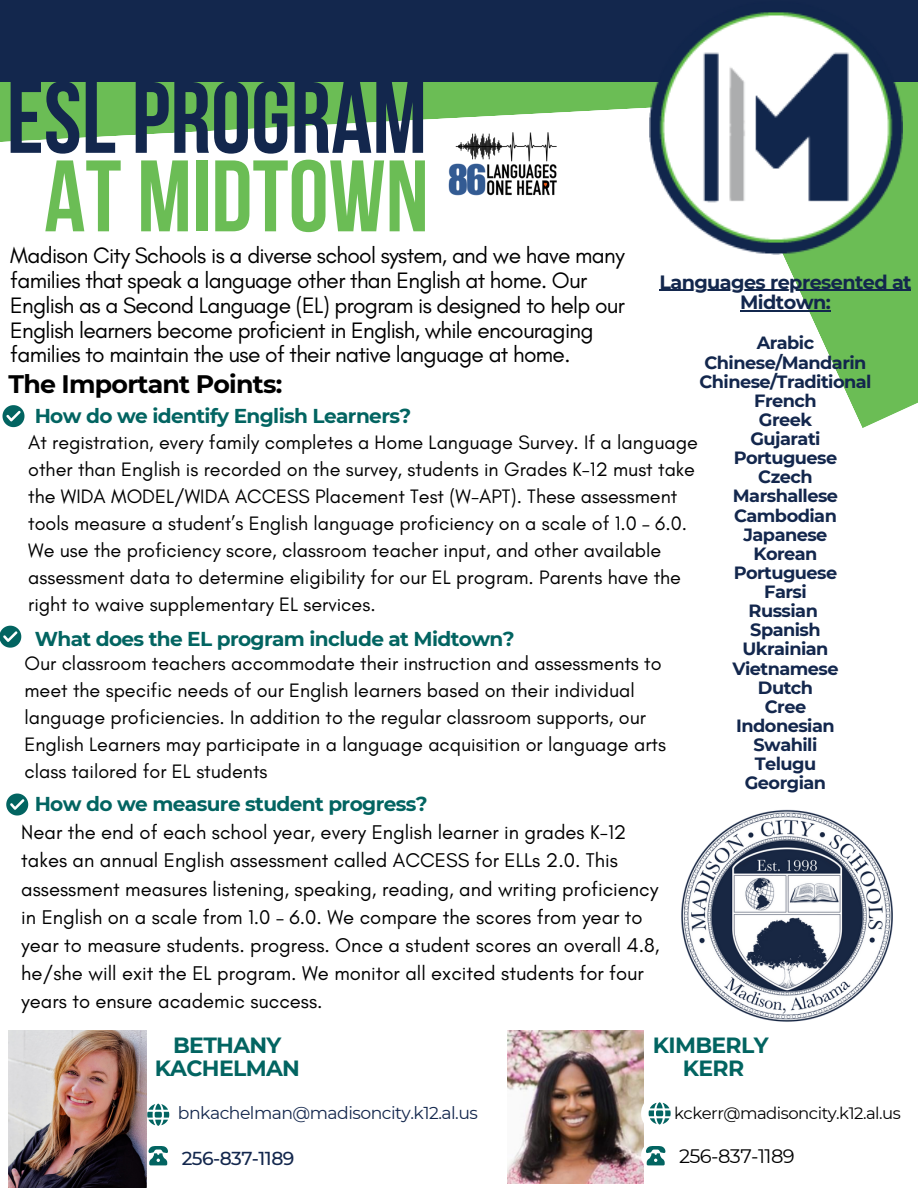
<style>
.page{position:relative;width:918px;height:1188px;background:#fff}
.page>*{position:absolute;margin:0;border:0;box-sizing:border-box;transform-origin:0 0}
.t1{font:700 101.25px "Bebas Neue";color:#13274d}
.t2{font:700 101.25px "Bebas Neue";color:#6bbd55}
.t3{font:700 25.2px "Montserrat";letter-spacing:-.03em;color:#000}
.t4{font:22.8px/24.8px "Glacial Indifference";letter-spacing:-.03em;color:#000}
.t5{font:700 21.9px/23.1px "Montserrat";letter-spacing:-.03em;color:#026461;text-align:center}
.t6{font:20.25px/28.2px "Glacial Indifference";color:#000}
.t7{font:700 20.1px "Montserrat";letter-spacing:-.03em;color:#026461}
.t8{font:19.8px/27px "Glacial Indifference";color:#000}
.t9{font:19.5px "Montserrat";letter-spacing:-.03em;color:#000}
.t10{font:700 19.2px "Montserrat";letter-spacing:-.03em;color:#13274d}
.t11{font:500 18.75px "Montserrat";letter-spacing:-.03em;color:#13274d}
.t12{font:700 17.7px "Montserrat";letter-spacing:-.03em;color:#13274d}
.t13{font:17.25px "Montserrat";letter-spacing:-.03em;color:#13274d}
.t14{font:16.5px "Montserrat";letter-spacing:-.03em;color:#000}
</style>
<div class="page">
<svg style="left:731px;top:143px;width:187px;height:285px;fill:#6bbd55"></svg>
<svg style="left:0;top:82px;width:918px;height:61px;fill:#6bbd55"></svg>
<div style="left:0;top:0;width:918px;height:82px;background:#13274d"></div>
<svg style="left:3px;top:405px;width:21px;height:22px"></svg>
<svg style="left:0;top:626px;width:21px;height:22px"></svg>
<svg style="left:6px;top:794px;width:22px;height:22px"></svg>
<svg style="left:147px;top:1103px;width:23px;height:23px"></svg>
<svg style="left:148px;top:1146px;width:20px;height:20px"></svg>
<img style="left:650px;top:12px;width:253px;height:243px">
<img style="left:681px;top:809px;width:212px;height:213px">
<img style="left:9px;top:1031px;width:138px;height:157px">
<img style="left:507px;top:1031px;width:136px;height:153px">
<svg style="left:641px;top:1095px;width:30px;height:37px"></svg>
<svg style="left:641px;top:1141px;width:25px;height:29px"></svg>
<img style="left:434px;top:118px;width:140px;height:78px">
<hr style="left:659px;top:290px;width:252px;height:1px;background:#13274d">
<hr style="left:740px;top:310px;width:90px;height:1px;background:#13274d">
<p class="t1" style="left:7px;top:77px;width:422px">ESLPROGRAM</p>
<p class="t2" style="left:44px;top:155px;width:386px">AT MIDTOWN</p>
<p class="t4" style="left:10px;top:243px;width:616px">Madison City Schools is a diverse school system, and we have many families that speak a language other than English at home. Our English as a Second Language (EL) program is designed to help our English learners become proficient in English, while encouraging families to maintain the use of their native language at home.</p>
<p class="t3" style="left:9px;top:368px;width:275px">The Important Points:</p>
<p class="t7" style="left:35px;top:404px;width:378px">How do we identify English Learners?</p>
<p class="t8" style="left:28px;top:428px;width:671px">At registration, every family completes a Home Language Survey. If a language other than English is recorded on the survey, students in Grades K-12 must take the WIDA MODEL/WIDA ACCESS Placement Test (W-APT). These assessment tools measure a student’s English language proficiency on a scale of 1.0 – 6.0.<br>We use the proficiency score, classroom teacher input, and other available assessment data to determine eligibility for our EL program. Parents have the right to waive supplementary EL services.</p>
<p class="t7" style="left:35px;top:626px;width:482px">What does the EL program include at Midtown?</p>
<p class="t8" style="left:24px;top:650px;width:643px">Our classroom teachers accommodate their instruction and assessments to meet the specific needs of our English learners based on their individual language proficiencies. In addition to the regular classroom supports, our English Learners may participate in a language acquisition or language arts class tailored for EL students</p>
<p class="t7" style="left:35px;top:792px;width:395px">How do we measure student progress?</p>
<p class="t10" style="left:659px;top:270px;width:254px">Languages represented at</p>
<p class="t10" style="left:740px;top:290px;width:92px">Midtown:</p>
<p class="t12" style="left:757px;top:332px;width:59px">Arabic</p>
<p class="t12" style="left:704px;top:351px;width:164px">Chinese/Mandarin</p>
<p class="t12" style="left:699px;top:371px;width:174px">Chinese/Traditional</p>
<p class="t12" style="left:754px;top:390px;width:64px">French</p>
<p class="t12" style="left:759px;top:409px;width:55px">Greek</p>
<p class="t12" style="left:750px;top:428px;width:72px">Gujarati</p>
<p class="t12" style="left:734px;top:447px;width:105px">Portuguese</p>
<p class="t12" style="left:758px;top:466px;width:56px">Czech</p>
<p class="t12" style="left:733px;top:485px;width:107px">Marshallese</p>
<p class="t12" style="left:734px;top:504px;width:104px">Cambodian</p>
<p class="t12" style="left:744px;top:524px;width:85px">Japanese</p>
<h2 class="t12" style="left:753px;top:543px;width:66px">Korean</h2>
<p class="t12" style="left:734px;top:562px;width:105px">Portuguese</p>
<h5 class="t12" style="left:764px;top:581px;width:44px">Farsi</h5>
<h6 class="t12" style="left:749px;top:600px;width:71px">Russian</h6>
<p class="t12" style="left:750px;top:619px;width:72px">Spanish</p>
<h5 class="t12" style="left:742px;top:638px;width:88px">Ukrainian</h5>
<h6 class="t12" style="left:732px;top:657px;width:108px">Vietnamese</h6>
<h5 class="t12" style="left:758px;top:677px;width:57px">Dutch</h5>
<p class="t12" style="left:765px;top:696px;width:43px">Cree</p>
<p class="t12" style="left:736px;top:715px;width:100px">Indonesian</p>
<h6 class="t12" style="left:754px;top:734px;width:65px">Swahili</h6>
<p class="t12" style="left:755px;top:753px;width:63px">Telugu</p>
<p class="t12" style="left:745px;top:772px;width:83px">Georgian</p>
<p class="t6" style="left:21px;top:818px;width:640px">Near the end of each school year, every English learner in grades K-12 takes an annual English assessment called ACCESS for ELLs 2.0. This assessment measures listening, speaking, reading, and writing proficiency in English on a scale from 1.0 – 6.0. We compare the scores from year to year to measure students. progress. Once a student scores an overall 4.8, he/she will exit the EL program. We monitor all excited students for four years to ensure academic success.</p>
<p class="t5" style="left:155px;top:1033px;width:147px">BETHANY<br>KACHELMAN</p>
<p class="t13" style="left:178px;top:1102px;width:302px">bnkachelman@madisoncity.k12.al.us</p>
<p class="t11" style="left:182px;top:1147px;width:114px">256-837-1189</p>
<h4 class="t5" style="left:653px;top:1033px;width:117px">KIMBERLY<br>KERR</h4>
<h4 class="t14" style="left:674px;top:1103px;width:228px">kckerr@madisoncity.k12.al.us</h4>
<p class="t9" style="left:679px;top:1144px;width:117px">256-837-1189</p>
</div>
